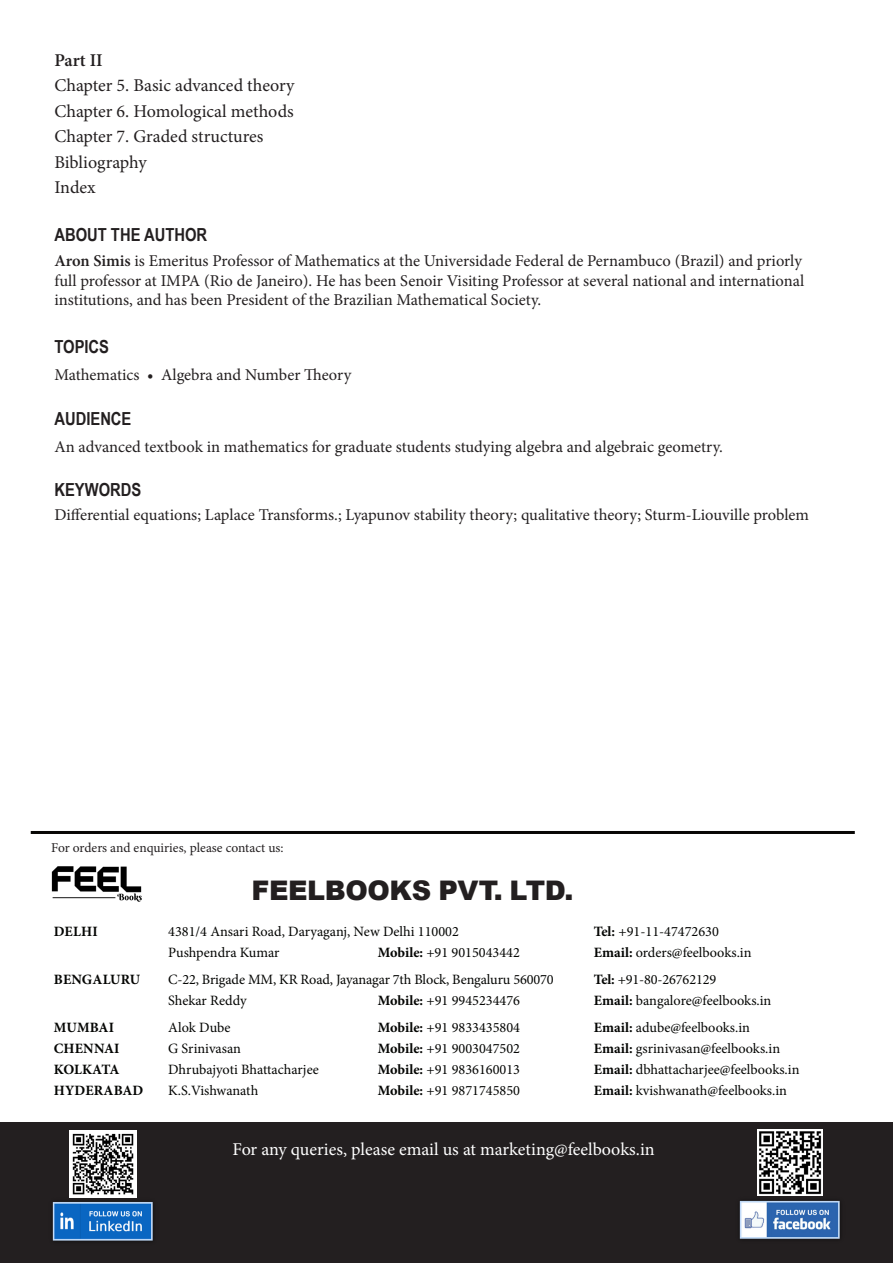
<style>
.page{position:relative;width:893px;height:1263px;background:#fff}
.page>*{position:absolute;margin:0;border:0;box-sizing:border-box;transform-origin:0 0}
.t1{font:900 27px "Arial";letter-spacing:-.015em;color:#231f20}
.Text{font:18px "Minion Pro";color:#231f20}
.t2{font:18px "Minion Pro";letter-spacing:-.005em;color:#fff}
.t3{font:700 18px "Arial Narrow";color:#231f20}
.Text-2{font:600 18px "Minion Pro";letter-spacing:-.005em;color:#231f20}
.Text-3{font:16.5px/19.8px "Minion Pro";color:#231f20}
.t4{font:14.25px "Minion Pro";color:#040503}
.t5{font:700 14.25px "Minion Pro";letter-spacing:.01em;color:#040503}
.t6{font:700 14.25px "Minion Pro";letter-spacing:-.015em;color:#040503}
.t7{font:13.5px "Minion Pro";color:#231f20}
.s1{font-weight:600}
.s2{font-weight:700}
</style>
<div class="page">
<hr style="left:31px;top:831px;width:824px;height:3px;background:#070604">
<div style="left:0;top:1123px;width:893px;height:140px;background:#231f20"></div>
<img style="left:69px;top:1130px;width:67px;height:67px">
<img style="left:52px;top:1197px;width:101px;height:44px">
<img style="left:757px;top:1129px;width:66px;height:66px">
<img style="left:739px;top:1195px;width:101px;height:44px">
<img style="left:51px;top:866px;width:91px;height:36px">
<p class="Text-2" style="left:54px;top:48px;width:50px">Part II</p>
<p class="Text" style="left:54px;top:74px;width:242px">Chapter 5. Basic advanced theory</p>
<p class="Text" style="left:54px;top:99px;width:241px">Chapter 6. Homological methods</p>
<p class="Text" style="left:54px;top:125px;width:210px">Chapter 7. Graded structures</p>
<p class="Text" style="left:54px;top:150px;width:94px">Bibliography</p>
<p class="Text" style="left:54px;top:176px;width:43px">Index</p>
<p class="t3" style="left:54px;top:221px;width:154px">ABOUT THE AUTHOR</p>
<p class="Text-3" style="left:54px;top:251px;width:751px"><span class="s1">Aron Simis</span> is Emeritus Professor of Mathematics at the Universidade Federal de Pernambuco (Brazil) and priorly full professor at IMPA (Rio de Janeiro). He has been Senoir Visiting Professor at several national and international institutions, and has been President of the Brazilian Mathematical Society.</p>
<p class="t3" style="left:54px;top:333px;width:56px">TOPICS</p>
<p class="Text-3" style="left:54px;top:365px;width:298px">Mathematics • Algebra and Number Theory</p>
<p class="t3" style="left:54px;top:405px;width:79px">AUDIENCE</p>
<p class="Text-3" style="left:54px;top:437px;width:670px">An advanced textbook in mathematics for graduate students studying algebra and algebraic geometry.</p>
<p class="t3" style="left:54px;top:476px;width:88px">KEYWORDS</p>
<p class="Text-3" style="left:54px;top:505px;width:756px">Differential equations; Laplace Transforms.; Lyapunov stability theory; qualitative theory; Sturm-Liouville problem</p>
<p class="t7" style="left:51px;top:838px;width:234px">For orders and enquiries, please contact us:</p>
<p class="t1" style="left:251px;top:871px;width:324px">FEELBOOKS PVT. LTD.</p>
<p class="t5" style="left:54px;top:921px;width:45px">DELHI</p>
<p class="t4" style="left:168px;top:922px;width:292px">4381/4 Ansari Road, Daryaganj, New Delhi 110002</p>
<p class="t4" style="left:594px;top:922px;width:127px"><span class="s2">Tel:</span> +91-11-47472630</p>
<p class="t4" style="left:168px;top:943px;width:113px">Pushpendra Kumar</p>
<p class="t4" style="left:378px;top:943px;width:144px"><span class="s2">Mobile:</span> +91 9015043442</p>
<p class="t4" style="left:594px;top:943px;width:159px"><span class="s2">Email:</span> orders@feelbooks.in</p>
<p class="t5" style="left:54px;top:969px;width:88px">BENGALURU</p>
<p class="t4" style="left:168px;top:970px;width:387px">C-22, Brigade MM, KR Road, Jayanagar 7th Block, Bengaluru 560070</p>
<p class="t4" style="left:594px;top:970px;width:124px"><span class="s2">Tel:</span> +91-80-26762129</p>
<p class="t4" style="left:168px;top:991px;width:80px">Shekar Reddy</p>
<p class="t4" style="left:378px;top:991px;width:144px"><span class="s2">Mobile:</span> +91 9945234476</p>
<p class="t4" style="left:594px;top:991px;width:179px"><span class="s2">Email:</span> bangalore@feelbooks.in</p>
<p class="t5" style="left:54px;top:1017px;width:62px">MUMBAI</p>
<p class="t4" style="left:168px;top:1018px;width:64px">Alok Dube</p>
<p class="t4" style="left:378px;top:1018px;width:144px"><span class="s2">Mobile:</span> +91 9833435804</p>
<p class="t4" style="left:594px;top:1018px;width:158px"><span class="s2">Email:</span> adube@feelbooks.in</p>
<p class="t5" style="left:54px;top:1038px;width:67px">CHENNAI</p>
<p class="t4" style="left:168px;top:1039px;width:74px">G Srinivasan</p>
<p class="t4" style="left:378px;top:1039px;width:144px"><span class="s2">Mobile:</span> +91 9003047502</p>
<p class="t4" style="left:594px;top:1039px;width:188px"><span class="s2">Email:</span> gsrinivasan@feelbooks.in</p>
<p class="t6" style="left:54px;top:1059px;width:67px">KOLKATA</p>
<p class="t4" style="left:168px;top:1060px;width:152px">Dhrubajyoti Bhattacharjee</p>
<p class="t4" style="left:378px;top:1060px;width:144px"><span class="s2">Mobile:</span> +91 9836160013</p>
<p class="t4" style="left:594px;top:1060px;width:207px"><span class="s2">Email:</span> dbhattacharjee@feelbooks.in</p>
<p class="t5" style="left:54px;top:1080px;width:91px">HYDERABAD</p>
<p class="t4" style="left:168px;top:1081px;width:92px">K.S.Vishwanath</p>
<p class="t4" style="left:378px;top:1081px;width:144px"><span class="s2">Mobile:</span> +91 9871745850</p>
<p class="t4" style="left:594px;top:1081px;width:195px"><span class="s2">Email:</span> kvishwanath@feelbooks.in</p>
<p class="t2" style="left:232px;top:1137px;width:424px">For any queries, please email us at marketing@feelbooks.in</p>
</div>
